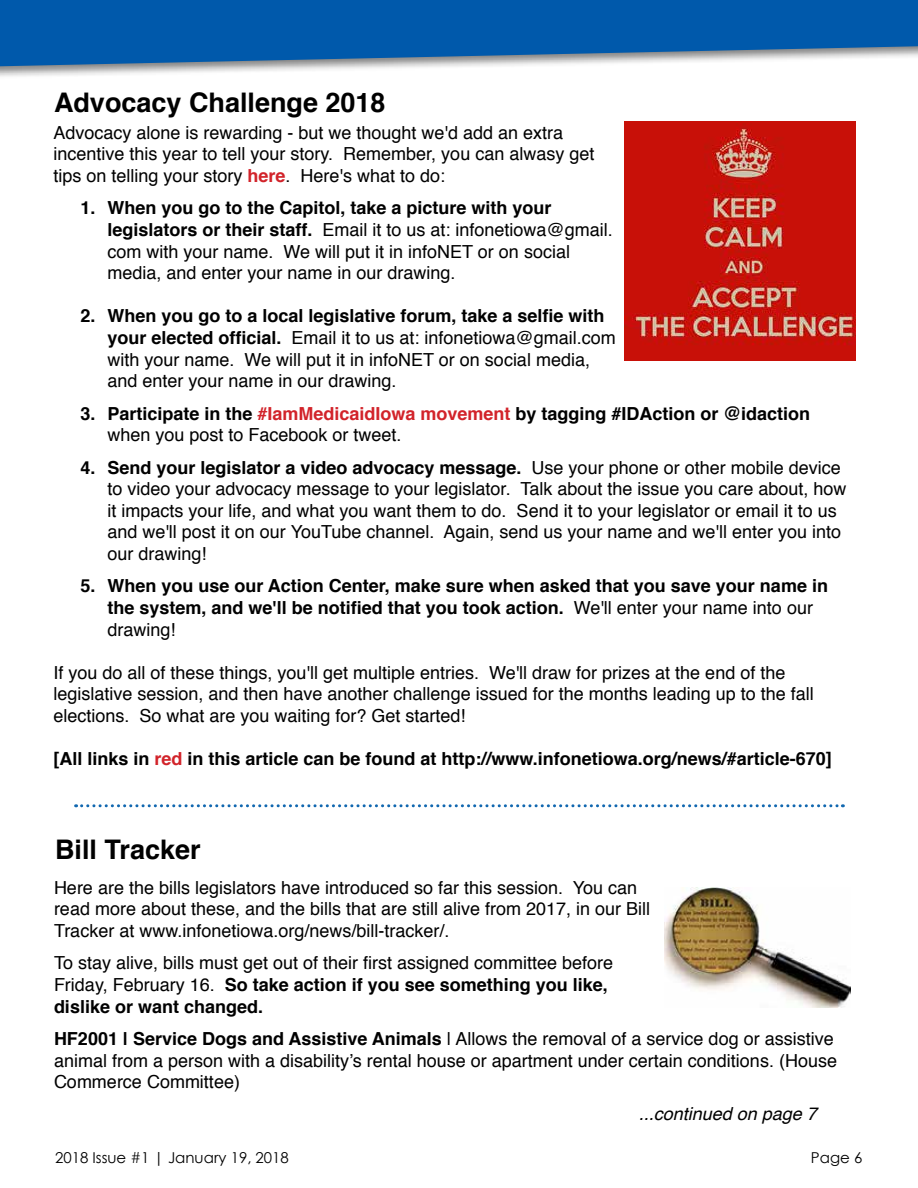
<style>
.page{position:relative;width:918px;height:1188px;background:#fff}
.page>*{position:absolute;margin:0;border:0;box-sizing:border-box;transform-origin:0 0}
.t1{font:700 27px "Helvetica";color:#000}
.t2{font:18px/21.6px "Helvetica";color:#000}
.t3{font:700 18px/21.6px "Helvetica";color:#000}
.t4{font:italic 18px "Helvetica";color:#000}
.t5{font:15px "Century Gothic";color:#000}
.s1{font-weight:700;color:#d2232a}
.s2{font-weight:700}
.s3{color:#d2232a}
.s4{font-weight:400}
</style>
<div class="page">
<div style="left:0;top:0;width:918px;height:81px;background:#000;opacity:.5"></div>
<svg style="left:0;top:0;width:918px;height:66px;background:#1d69af"></svg>
<img style="left:665px;top:888px;width:185px;height:119px">
<img style="left:624px;top:121px;width:232px;height:240px">
<svg style="left:76px;top:804px;width:767px;height:3px"></svg>
<h1 class="t1" style="left:54px;top:80px;width:333px">Advocacy Challenge 2018</h1>
<p class="t2" style="left:53px;top:122px;width:542px">Advocacy alone is rewarding - but we thought we'd add an extra incentive this year to tell your story. Remember, you can alwasy get tips on telling your story <span class="s1">here</span>. Here's what to do:</p>
<p class="t2" style="left:107px;top:198px;width:507px;text-indent:-27px"><span class="s2">1. When you go to the Capitol, take a picture with your legislators or their staff.</span> Email it to us at: infonetiowa@gmail. com with your name. We will put it in infoNET or on social media, and enter your name in our drawing.</p>
<p class="t2" style="left:107px;top:306px;width:510px;text-indent:-27px"><span class="s2">2. When you go to a local legislative forum, take a selfie with your elected official.</span> Email it to us at: infonetiowa@gmail.com with your name. We will put it in infoNET or on social media, and enter your name in our drawing.</p>
<p class="t3" style="left:107px;top:403px;width:704px;text-indent:-27px">3. Participate in the <span class="s3">#IamMedicaidIowa movement</span> by tagging #IDAction or @idaction <span class="s4">when you post to Facebook or tweet.</span></p>
<p class="t2" style="left:107px;top:457px;width:741px;text-indent:-27px"><span class="s2">4. Send your legislator a video advocacy message.</span> Use your phone or other mobile device to video your advocacy message to your legislator. Talk about the issue you care about, how it impacts your life, and what you want them to do. Send it to your legislator or email it to us and we'll post it on our YouTube channel. Again, send us your name and we'll enter you into our drawing!</p>
<p class="t3" style="left:107px;top:576px;width:722px;text-indent:-27px">5. When you use our Action Center, make sure when asked that you save your name in the system, and we'll be notified that you took action. <span class="s4">We'll enter your name into our drawing!</span></p>
<p class="t2" style="left:53px;top:662px;width:762px">If you do all of these things, you'll get multiple entries. We'll draw for prizes at the end of the legislative session, and then have another challenge issued for the months leading up to the fall elections. So what are you waiting for? Get started!</p>
<p class="t3" style="left:53px;top:748px;width:780px">[All links in <span class="s3">red</span> in this article can be found at http://www.infonetiowa.org/news/#article-670]</p>
<h1 class="t1" style="left:55px;top:827px;width:147px">Bill Tracker</h1>
<p class="t2" style="left:54px;top:877px;width:598px">Here are the bills legislators have introduced so far this session. You can read more about these, and the bills that are still alive from 2017, in our Bill<br>Tracker at www.infonetiowa.org/news/bill-tracker/.</p>
<p class="t2" style="left:54px;top:953px;width:561px">To stay alive, bills must get out of their first assigned committee before<br>Friday, February 16. <span class="s2">So take action if you see something you like, dislike or want changed.</span></p>
<p class="t2" style="left:54px;top:1028px;width:785px"><span class="s2">HF2001 | Service Dogs and Assistive Animals</span> | Allows the removal of a service dog or assistive animal from a person with a disability’s rental house or apartment under certain conditions. (House<br>Commerce Committee)</p>
<p class="t4" style="left:639px;top:1099px;width:180px">...continued on page 7</p>
<p class="t5" style="left:55px;top:1148px;width:235px">2018 Issue #1 | January 19, 2018</p>
<p class="t5" style="left:811px;top:1148px;width:53px">Page 6</p>
</div>
